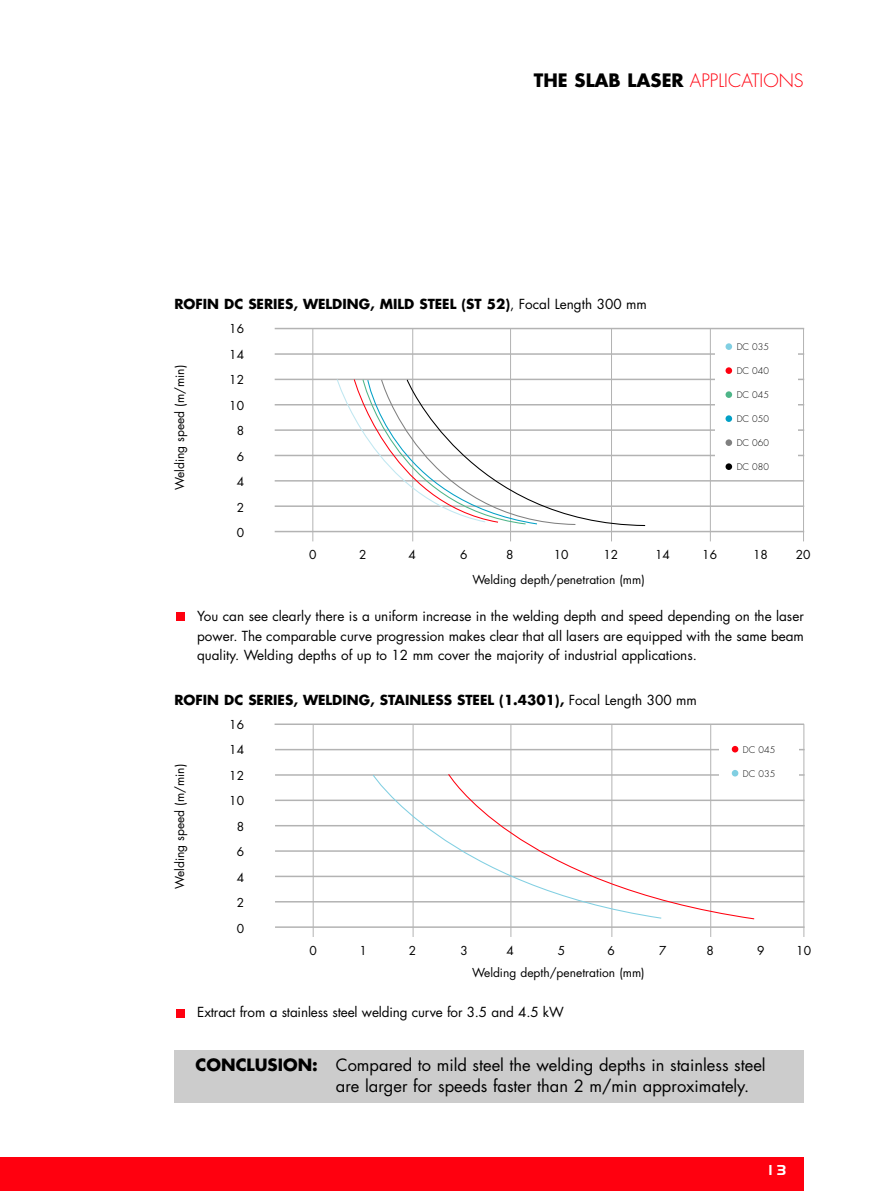
<style>
.page{position:relative;width:893px;height:1191px;background:#fff}
.page>*{position:absolute;margin:0;border:0;box-sizing:border-box;transform-origin:0 0}
.t1{font:700 18px "Futura";color:#000}
.t2{font:16.5px/21px "Futura";color:#000}
.t3{font:700 15px "Handel Gothic D";color:#fff}
.t4{font:13.5px/19.5px "Futura";color:#000;text-align:justify}
.t5{font:700 13.5px "Futura";color:#000}
.t6{font:12px/25.5px "Futura";color:#000;text-align:right}
.t7{font:300 9px "Futura";color:#000}
.s1{font-weight:300;color:#ff000f}
.s2{font-weight:400}
.s3{font-weight:700}
</style>
<div class="page">
<div style="left:174px;top:1050px;width:630px;height:52px;background:#ccc"></div>
<div style="left:0;top:1157px;width:804px;height:34px;background:#ff000f"></div>
<div style="left:176px;top:1008px;width:8px;height:9px;background:#ff000f"></div>
<div style="left:176px;top:612px;width:8px;height:9px;background:#ff000f"></div>
<hr style="left:412px;top:329px;width:1px;height:212px;background:#b3b3b3">
<hr style="left:275px;top:404px;width:529px;height:1px;background:#b3b3b3">
<hr style="left:275px;top:480px;width:529px;height:1px;background:#b3b3b3">
<hr style="left:275px;top:505px;width:529px;height:2px;background:#b3b3b3">
<hr style="left:275px;top:531px;width:529px;height:1px;background:#b3b3b3">
<hr style="left:275px;top:328px;width:529px;height:1px;background:#b3b3b3">
<hr style="left:275px;top:353px;width:529px;height:2px;background:#b3b3b3">
<hr style="left:275px;top:379px;width:529px;height:1px;background:#b3b3b3">
<hr style="left:275px;top:429px;width:529px;height:2px;background:#b3b3b3">
<hr style="left:275px;top:455px;width:529px;height:1px;background:#b3b3b3">
<hr style="left:312px;top:329px;width:1px;height:212px;background:#b3b3b3">
<hr style="left:510px;top:329px;width:1px;height:212px;background:#b3b3b3">
<hr style="left:611px;top:329px;width:1px;height:212px;background:#b3b3b3">
<hr style="left:710px;top:329px;width:1px;height:212px;background:#b3b3b3">
<hr style="left:803px;top:329px;width:1px;height:212px;background:#b3b3b3">
<div style="left:715px;top:340px;width:83px;height:134px;background:#fff"></div>
<div style="left:725px;top:463px;width:7px;height:7px;background:#000;border-radius:50%"></div>
<div style="left:725px;top:439px;width:7px;height:7px;background:#808080;border-radius:50%"></div>
<div style="left:725px;top:415px;width:7px;height:7px;background:#02a0c6;border-radius:50%"></div>
<div style="left:725px;top:391px;width:7px;height:7px;background:#4eb588;border-radius:50%"></div>
<div style="left:725px;top:367px;width:7px;height:7px;background:#ff000f;border-radius:50%"></div>
<div style="left:725px;top:343px;width:7px;height:7px;background:#81cfe2;border-radius:50%"></div>
<svg style="left:336px;top:378px;width:310px;height:148px"></svg>
<hr style="left:275px;top:926px;width:529px;height:2px;background:#b3b3b3">
<hr style="left:275px;top:901px;width:529px;height:1px;background:#b3b3b3">
<hr style="left:275px;top:875px;width:529px;height:2px;background:#b3b3b3">
<hr style="left:275px;top:850px;width:529px;height:1px;background:#b3b3b3">
<hr style="left:275px;top:825px;width:529px;height:1px;background:#b3b3b3">
<hr style="left:275px;top:799px;width:529px;height:2px;background:#b3b3b3">
<hr style="left:413px;top:724px;width:1px;height:213px;background:#b3b3b3">
<hr style="left:275px;top:723px;width:529px;height:2px;background:#b3b3b3">
<hr style="left:275px;top:749px;width:529px;height:1px;background:#b3b3b3">
<hr style="left:275px;top:774px;width:529px;height:1px;background:#b3b3b3">
<hr style="left:313px;top:724px;width:1px;height:213px;background:#b3b3b3">
<hr style="left:510px;top:724px;width:1px;height:213px;background:#b3b3b3">
<hr style="left:611px;top:724px;width:1px;height:213px;background:#b3b3b3">
<hr style="left:710px;top:724px;width:1px;height:213px;background:#b3b3b3">
<hr style="left:803px;top:724px;width:1px;height:213px;background:#b3b3b3">
<div style="left:719px;top:736px;width:79px;height:51px;background:#fff"></div>
<svg style="left:732px;top:770px;width:6px;height:3px"></svg>
<svg style="left:732px;top:746px;width:6px;height:6px"></svg>
<svg style="left:510px;top:773px;width:245px;height:147px"></svg>
<svg style="left:372px;top:774px;width:290px;height:145px"></svg>
<h1 class="t1" style="left:534px;top:72px;width:271px">THE SLAB LASER <span class="s1">APPLICATIONS</span></h1>
<p class="t5" style="left:174px;top:298px;width:474px">ROFIN DC SERIES, WELDING, MILD STEEL (ST 52)<span class="s2">, Focal Length 300 mm</span></p>
<p class="t6" style="left:168px;top:490px;width:127px;rotate:-90deg">Welding speed (m/min)</p>
<p class="t6" style="left:229px;top:317px;width:16px">16<br>14<br>12<br>10<br>8<br>6<br>4<br>2<br>0</p>
<p class="t7" style="left:737px;top:342px;width:34px">DC 035</p>
<p class="t7" style="left:737px;top:366px;width:34px">DC 040</p>
<p class="t7" style="left:737px;top:390px;width:34px">DC 045</p>
<p class="t7" style="left:737px;top:414px;width:34px">DC 050</p>
<p class="t7" style="left:737px;top:438px;width:34px">DC 060</p>
<p class="t7" style="left:737px;top:462px;width:34px">DC 080</p>
<p class="t6" style="left:309px;top:543px;width:9px">0</p>
<p class="t6" style="left:359px;top:543px;width:9px">2</p>
<p class="t6" style="left:408px;top:543px;width:9px">4</p>
<p class="t6" style="left:460px;top:543px;width:9px">6</p>
<p class="t6" style="left:506px;top:543px;width:9px">8</p>
<p class="t6" style="left:554px;top:543px;width:16px">10</p>
<p class="t6" style="left:603px;top:543px;width:16px">12</p>
<p class="t6" style="left:655px;top:543px;width:16px">14</p>
<p class="t6" style="left:702px;top:543px;width:16px">16</p>
<p class="t6" style="left:753px;top:543px;width:16px">18</p>
<p class="t6" style="left:796px;top:543px;width:16px">20</p>
<p class="t6" style="left:472px;top:568px;width:174px">Welding depth/penetration (mm)</p>
<p class="t4" style="left:197px;top:607px;width:608px">You can see clearly there is a uniform increase in the welding depth and speed depending on the laser power. The comparable curve progression makes clear that all lasers are equipped with the same beam quality. Welding depths of up to 12 mm cover the majority of industrial applications.</p>
<p class="t5" style="left:174px;top:694px;width:524px">ROFIN DC SERIES, WELDING, STAINLESS STEEL (1.4301), <span class="s2">Focal Length 300 mm</span></p>
<p class="t6" style="left:168px;top:889px;width:127px;rotate:-90deg">Welding speed (m/min)</p>
<p class="t6" style="left:229px;top:712px;width:16px">16<br>14<br>12<br>10<br>8<br>6<br>4<br>2<br>0</p>
<p class="t7" style="left:743px;top:745px;width:34px">DC 045</p>
<p class="t7" style="left:743px;top:769px;width:34px">DC 035</p>
<p class="t6" style="left:309px;top:938px;width:9px">0</p>
<p class="t6" style="left:360px;top:938px;width:9px">1</p>
<p class="t6" style="left:409px;top:938px;width:9px">2</p>
<p class="t6" style="left:461px;top:938px;width:9px">3</p>
<p class="t6" style="left:506px;top:938px;width:9px">4</p>
<p class="t6" style="left:558px;top:938px;width:9px">5</p>
<p class="t6" style="left:608px;top:938px;width:9px">6</p>
<p class="t6" style="left:659px;top:938px;width:9px">7</p>
<p class="t6" style="left:706px;top:938px;width:9px">8</p>
<p class="t6" style="left:757px;top:938px;width:9px">9</p>
<p class="t6" style="left:796px;top:938px;width:16px">10</p>
<p class="t6" style="left:472px;top:960px;width:174px">Welding depth/penetration (mm)</p>
<p class="t4" style="left:197px;top:1003px;width:368px">Extract from a stainless steel welding curve for 3.5 and 4.5 kW</p>
<p class="t2" style="left:336px;top:1056px;width:431px;text-indent:-140px"><span class="s3">CONCLUSION:</span> Compared to mild steel the welding depths in stainless steel are larger for speeds faster than 2 m/min approximately.</p>
<p class="t3" style="left:765px;top:1161px;width:23px">13</p>
</div>
